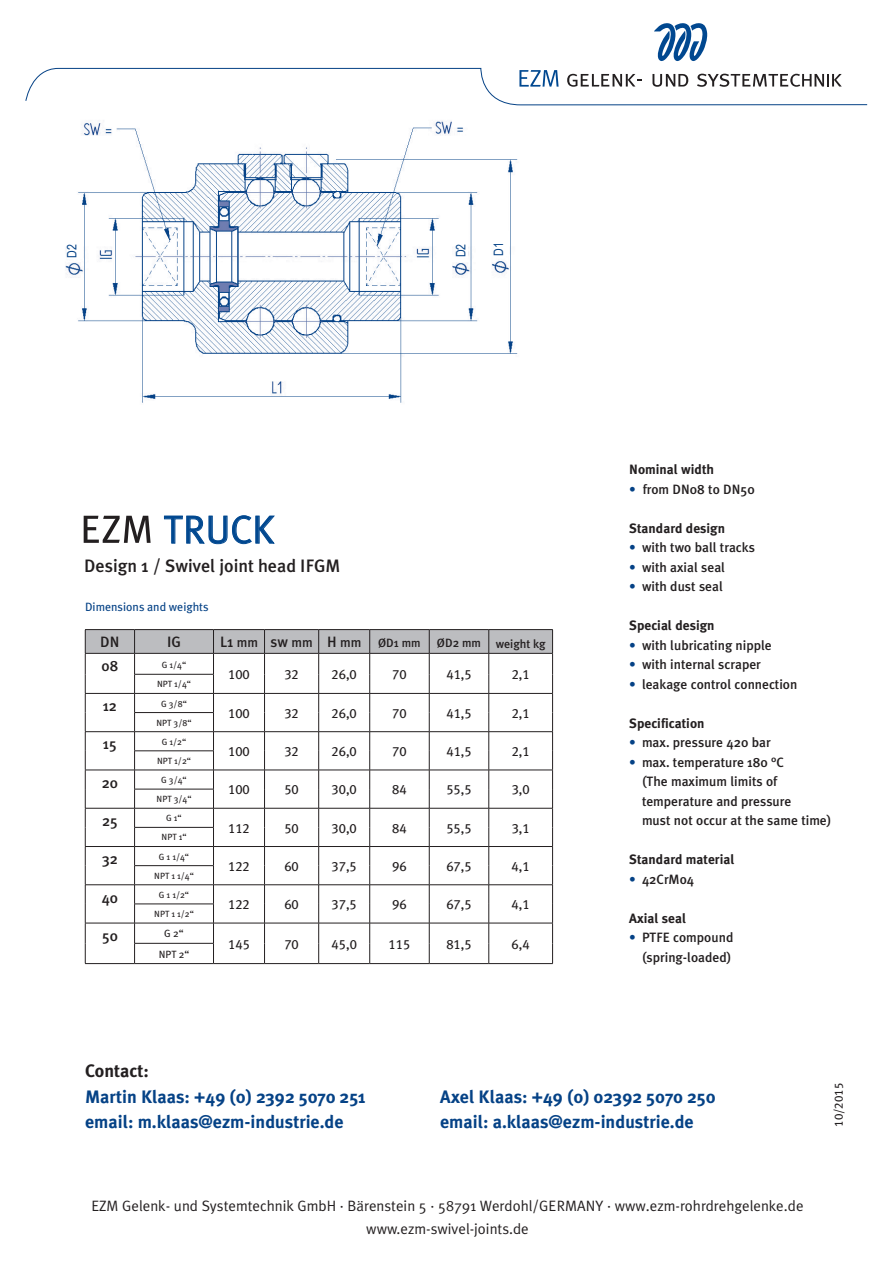
<style>
.page{position:relative;width:893px;height:1263px;background:#fff}
.page>*{position:absolute;margin:0;border:0;box-sizing:border-box;transform-origin:0 0}
.t1{font:39.45px "Meta Plus Normal Caps";color:#014890}
.t2{font:700 18px/25.5px "Meta Plus";color:#054286}
.t3{font:500 18px "Meta Plus";color:#231f20}
.t4{font:700 18px "Meta Plus";color:#231f20}
.t5{font:15px/22.5px "Meta Plus Normal";color:#231f20;text-align:center}
.t6{font:500 15px "Meta Plus";color:#231f20}
.t7{font:500 13.5px/19.5px "Meta Plus";color:#231f20}
.t8{font:13.5px "Meta Plus Book Caps";color:#231f20}
.t9{font:700 13.5px "Meta Plus";color:#231f20}
.t10{font:13.05px "Arial Narrow";color:#054286}
.t11{font:12px "Meta Plus";color:#054286}
.t12{font:500 12px "Meta Plus";color:#231f20}
.t13{font:12px "Meta Plus Book Caps";color:#231f20}
.t14{font:10.5px "Meta Plus";color:#231f20}
.t15{font:9px "Meta Plus";letter-spacing:.015em;color:#231f20}
.s1{font-size:15px}
.s2{font-size:12px}
.s3{color:#054286}
</style>
<div class="page">
<img style="left:65px;top:120px;width:453px;height:283px">
<svg style="left:25px;top:23px;width:843px;height:83px"></svg>
<hr style="left:213px;top:629px;width:52px;height:1px;background:#231f20">
<hr style="left:213px;top:963px;width:52px;height:1px;background:#231f20">
<hr style="left:265px;top:629px;width:54px;height:1px;background:#231f20">
<hr style="left:319px;top:629px;width:51px;height:1px;background:#231f20">
<hr style="left:370px;top:629px;width:59px;height:1px;background:#231f20">
<hr style="left:429px;top:629px;width:60px;height:1px;background:#231f20">
<hr style="left:489px;top:629px;width:64px;height:1px;background:#231f20">
<hr style="left:265px;top:963px;width:54px;height:1px;background:#231f20">
<hr style="left:319px;top:963px;width:51px;height:1px;background:#231f20">
<hr style="left:370px;top:963px;width:59px;height:1px;background:#231f20">
<hr style="left:429px;top:963px;width:60px;height:1px;background:#231f20">
<hr style="left:489px;top:963px;width:64px;height:1px;background:#231f20">
<hr style="left:85px;top:629px;width:50px;height:1px;background:#231f20">
<hr style="left:85px;top:963px;width:50px;height:1px;background:#231f20">
<hr style="left:135px;top:629px;width:78px;height:1px;background:#231f20">
<svg style="left:85px;top:630px;width:468px;height:333px"></svg>
<hr style="left:135px;top:963px;width:78px;height:1px;background:#231f20">
<svg style="left:164px;top:515px;width:111px;height:29px"></svg>
<svg style="left:84px;top:516px;width:67px;height:27px"></svg>
<div style="left:456px;top:241px;width:12px;height:16px;background:#fff"></div>
<div style="left:494px;top:232px;width:15px;height:24px;background:#fff"></div>
<div style="left:67px;top:242px;width:16px;height:16px;background:#fff"></div>
<p class="t10" style="left:62px;top:258px;width:15px;rotate:-90deg">D2</p>
<p class="t10" style="left:451px;top:257px;width:15px;rotate:-90deg">D2</p>
<p class="t10" style="left:489px;top:256px;width:15px;rotate:-90deg">D1</p>
<h1 class="t1" style="left:164px;top:507px;width:112px">TRUCK</h1>
<h2 class="t3" style="left:84px;top:556px;width:258px">Design 1 / Swivel joint head IFGM</h2>
<p class="t11" style="left:85px;top:600px;width:125px">Dimensions and weights</p>
<p class="t6" style="left:100px;top:633px;width:21px">DN</p>
<p class="t6" style="left:167px;top:633px;width:15px">IG</p>
<p class="t7" style="left:220px;top:633px;width:202px"><span class="s1">L1</span> mm <span class="s1">sw</span> mm <span class="s1">H</span> mm <span class="s2">ØD1 mm</span></p>
<p class="t12" style="left:437px;top:637px;width:110px">ØD2 mm weight kg</p>
<p class="t6" style="left:102px;top:657px;width:18px">08</p>
<p class="t15" style="left:162px;top:659px;width:26px">G 1/4“</p>
<p class="t8" style="left:228px;top:666px;width:23px">100</p>
<p class="t8" style="left:284px;top:666px;width:16px">32</p>
<p class="t8" style="left:332px;top:666px;width:27px">26,0</p>
<p class="t8" style="left:392px;top:666px;width:16px">70</p>
<p class="t8" style="left:446px;top:666px;width:27px">41,5</p>
<p class="t8" style="left:512px;top:666px;width:20px">2,1</p>
<p class="t15" style="left:157px;top:679px;width:36px">NPT 1/4“</p>
<p class="t6" style="left:103px;top:697px;width:16px">12</p>
<p class="t15" style="left:161px;top:698px;width:27px">G 3/8“</p>
<p class="t8" style="left:228px;top:705px;width:23px">100</p>
<p class="t8" style="left:284px;top:705px;width:16px">32</p>
<p class="t8" style="left:332px;top:705px;width:27px">26,0</p>
<p class="t8" style="left:392px;top:705px;width:16px">70</p>
<p class="t8" style="left:446px;top:705px;width:27px">41,5</p>
<p class="t8" style="left:512px;top:705px;width:20px">2,1</p>
<p class="t15" style="left:156px;top:717px;width:37px">NPT 3/8“</p>
<p class="t6" style="left:103px;top:735px;width:15px">15</p>
<p class="t15" style="left:162px;top:736px;width:26px">G 1/2“</p>
<p class="t8" style="left:228px;top:744px;width:23px">100</p>
<p class="t8" style="left:284px;top:744px;width:16px">32</p>
<p class="t8" style="left:332px;top:744px;width:27px">26,0</p>
<p class="t8" style="left:392px;top:744px;width:16px">70</p>
<p class="t8" style="left:446px;top:744px;width:27px">41,5</p>
<p class="t8" style="left:512px;top:744px;width:20px">2,1</p>
<p class="t15" style="left:157px;top:755px;width:36px">NPT 1/2“</p>
<p class="t6" style="left:102px;top:774px;width:18px">20</p>
<p class="t15" style="left:161px;top:775px;width:27px">G 3/4“</p>
<p class="t15" style="left:156px;top:794px;width:37px">NPT 3/4“</p>
<p class="t6" style="left:102px;top:812px;width:17px">25</p>
<p class="t15" style="left:166px;top:813px;width:17px">G 1“</p>
<p class="t15" style="left:161px;top:832px;width:27px">NPT 1“</p>
<p class="t6" style="left:102px;top:850px;width:17px">32</p>
<p class="t15" style="left:159px;top:851px;width:32px">G 1 1/4“</p>
<p class="t15" style="left:154px;top:870px;width:41px">NPT 1 1/4“</p>
<p class="t6" style="left:102px;top:889px;width:18px">40</p>
<p class="t15" style="left:159px;top:889px;width:32px">G 1 1/2“</p>
<p class="t15" style="left:154px;top:909px;width:41px">NPT 1 1/2“</p>
<p class="t6" style="left:102px;top:927px;width:17px">50</p>
<p class="t14" style="left:164px;top:927px;width:21px">G 2“</p>
<p class="t14" style="left:159px;top:948px;width:32px">NPT 2“</p>
<p class="t8" style="left:228px;top:782px;width:23px">100</p>
<p class="t8" style="left:284px;top:782px;width:16px">50</p>
<p class="t8" style="left:332px;top:782px;width:27px">30,0</p>
<p class="t8" style="left:392px;top:782px;width:16px">84</p>
<p class="t8" style="left:446px;top:782px;width:27px">55,5</p>
<p class="t8" style="left:512px;top:782px;width:20px">3,0</p>
<p class="t8" style="left:228px;top:820px;width:23px">112</p>
<p class="t8" style="left:284px;top:820px;width:16px">50</p>
<p class="t8" style="left:332px;top:820px;width:27px">30,0</p>
<p class="t8" style="left:392px;top:820px;width:16px">84</p>
<p class="t8" style="left:446px;top:820px;width:27px">55,5</p>
<p class="t8" style="left:512px;top:820px;width:20px">3,1</p>
<p class="t8" style="left:228px;top:858px;width:23px">122</p>
<p class="t8" style="left:284px;top:858px;width:16px">60</p>
<p class="t8" style="left:332px;top:858px;width:27px">37,5</p>
<p class="t8" style="left:392px;top:858px;width:16px">96</p>
<p class="t8" style="left:446px;top:858px;width:27px">67,5</p>
<p class="t8" style="left:512px;top:858px;width:20px">4,1</p>
<p class="t8" style="left:228px;top:897px;width:23px">122</p>
<p class="t8" style="left:284px;top:897px;width:16px">60</p>
<p class="t8" style="left:332px;top:897px;width:27px">37,5</p>
<p class="t8" style="left:392px;top:897px;width:16px">96</p>
<p class="t8" style="left:446px;top:897px;width:27px">67,5</p>
<p class="t8" style="left:512px;top:897px;width:20px">4,1</p>
<p class="t8" style="left:228px;top:936px;width:23px">145</p>
<p class="t8" style="left:284px;top:936px;width:16px">70</p>
<p class="t8" style="left:331px;top:936px;width:27px">45,0</p>
<p class="t8" style="left:389px;top:936px;width:23px">115</p>
<p class="t8" style="left:446px;top:936px;width:27px">81,5</p>
<p class="t8" style="left:512px;top:936px;width:20px">6,4</p>
<p class="t9" style="left:629px;top:462px;width:86px">Nominal width</p>
<p class="t7" style="left:629px;top:479px;width:127px"><span class="s3">•</span> from DN08 to DN50</p>
<p class="t9" style="left:629px;top:520px;width:97px">Standard design</p>
<p class="t7" style="left:629px;top:538px;width:127px"><span class="s3">•</span> with two ball tracks</p>
<p class="t7" style="left:629px;top:557px;width:97px"><span class="s3">•</span> with axial seal</p>
<p class="t7" style="left:629px;top:577px;width:95px"><span class="s3">•</span> with dust seal</p>
<p class="t9" style="left:629px;top:618px;width:87px">Special design</p>
<p class="t7" style="left:629px;top:635px;width:144px"><span class="s3">•</span> with lubricating nipple</p>
<p class="t7" style="left:629px;top:655px;width:133px"><span class="s3">•</span> with internal scraper</p>
<p class="t7" style="left:629px;top:674px;width:170px"><span class="s3">•</span> leakage control connection</p>
<p class="t9" style="left:629px;top:715px;width:77px">Specification</p>
<p class="t7" style="left:629px;top:733px;width:143px"><span class="s3">•</span> max. pressure 420 bar</p>
<p class="t7" style="left:642px;top:752px;width:191px;text-indent:-13px"><span class="s3">•</span> max. temperature 180 °C<br>(The maximum limits of temperature and pressure<br>must not occur at the same time)</p>
<p class="t9" style="left:629px;top:852px;width:107px">Standard material</p>
<p class="t7" style="left:629px;top:869px;width:67px"><span class="s3">•</span> 42CrMo4</p>
<p class="t9" style="left:629px;top:910px;width:58px">Axial seal</p>
<p class="t7" style="left:629px;top:928px;width:106px;text-align:right"><span class="s3">•</span> PTFE compound (spring-loaded)</p>
<h2 class="t4" style="left:85px;top:1060px;width:65px">Contact:</h2>
<h2 class="t2" style="left:85px;top:1083px;width:282px">Martin Klaas: +49 (0) 2392 5070 251 email: m.klaas@ezm-industrie.de</h2>
<h2 class="t2" style="left:440px;top:1083px;width:277px">Axel Klaas: +49 (0) 02392 5070 250 email: a.klaas@ezm-industrie.de</h2>
<p class="t5" style="left:92px;top:1194px;width:713px">EZM Gelenk- und Systemtechnik GmbH · Bärenstein 5 · 58791 Werdohl/GERMANY · www.ezm-rohrdrehgelenke.de www.ezm-swivel-joints.de</p>
<p class="t13" style="left:832px;top:1127px;width:46px;rotate:-90deg">10/2015</p>
</div>
